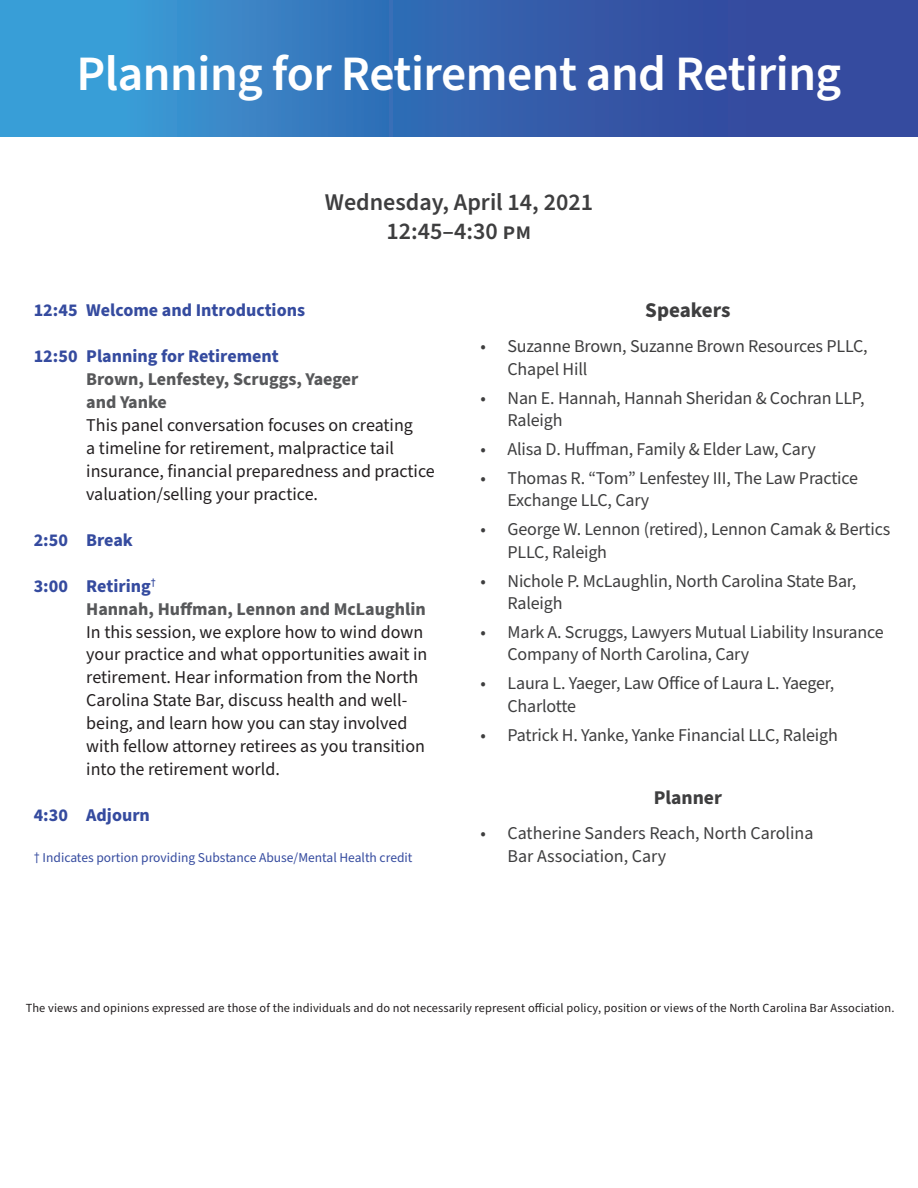
<style>
.page{position:relative;width:918px;height:1188px;background:#fff}
.page>*{position:absolute;margin:0;border:0;box-sizing:border-box;transform-origin:0 0}
.Subheads{font:600 49.5px "Source Sans Pro";letter-spacing:-.01em;color:#fff}
.t1{font:600 24px "Source Sans Pro";color:#3e3e3f}
.t2{font:700 21px "Source Sans Pro";color:#3e3e3f}
.t3{font:700 19.5px "Source Sans Pro";color:#3e3e3f}
.t4{font:18px/22.4px "Source Sans Pro";letter-spacing:-.01em;color:#3e3e3f}
.t5{font:18px/23px "Source Sans Pro";color:#231f20}
.t6{font:700 18px "Source Sans Pro";color:#354b9f}
.t7{font:700 18px "Source Sans Pro";color:#57585a}
.t8{font:13.5px "Source Sans Pro";color:#354b9f}
.t9{font:12.3px "Source Sans Pro";letter-spacing:.01em;color:#231f20}
</style>
<div class="page">
<svg style="left:0;top:0;width:918px;height:136px;background:#356cb5"></svg>
<p class="Subheads" style="left:77px;top:41px;width:766px">Planning for Retirement and Retiring</p>
<p class="t1" style="left:325px;top:186px;width:270px">Wednesday, April 14, 2021</p>
<p class="t1" style="left:387px;top:215px;width:146px">12:45–4:30 pm</p>
<p class="t6" style="left:34px;top:298px;width:273px">12:45 Welcome and Introductions</p>
<p class="t6" style="left:34px;top:344px;width:247px">12:50 Planning for Retirement</p>
<p class="t7" style="left:86px;top:367px;width:274px">Brown, Lenfestey, Scruggs, Yaeger</p>
<p class="t7" style="left:86px;top:390px;width:82px">and Yanke</p>
<p class="t5" style="left:86px;top:414px;width:350px">This panel conversation focuses on creating<br>a timeline for retirement, malpractice tail insurance, financial preparedness and practice valuation/selling your practice.</p>
<p class="t6" style="left:34px;top:527px;width:101px">2:50 Break</p>
<p class="t6" style="left:34px;top:573px;width:124px">3:00 Retiring<sup>†</sup></p>
<p class="t7" style="left:86px;top:596px;width:341px">Hannah, Huffman, Lennon and McLaughlin</p>
<p class="t5" style="left:86px;top:621px;width:343px">In this session, we explore how to wind down your practice and what opportunities await in retirement. Hear information from the North Carolina State Bar, discuss health and well&shy;being, and learn how you can stay involved with fellow attorney retirees as you transition into the retirement world.</p>
<p class="t6" style="left:34px;top:803px;width:118px">4:30 Adjourn</p>
<p class="t8" style="left:34px;top:848px;width:380px">† Indicates portion providing Substance Abuse/Mental Health credit</p>
<p class="t2" style="left:645px;top:295px;width:87px">Speakers</p>
<p class="t4" style="left:508px;top:336px;width:362px;text-indent:-27px">• Suzanne Brown, Suzanne Brown Resources PLLC,<br>Chapel Hill</p>
<p class="t4" style="left:508px;top:387px;width:358px;text-indent:-27px">• Nan E. Hannah, Hannah Sheridan &amp; Cochran LLP,<br>Raleigh</p>
<p class="t4" style="left:481px;top:439px;width:337px">• Alisa D. Huffman, Family &amp; Elder Law, Cary</p>
<p class="t4" style="left:508px;top:468px;width:352px;text-indent:-27px">• Thomas R. “Tom” Lenfestey III, The Law Practice<br>Exchange LLC, Cary</p>
<p class="t4" style="left:508px;top:519px;width:384px;text-indent:-27px">• George W. Lennon (retired), Lennon Camak &amp; Bertics<br>PLLC, Raleigh</p>
<p class="t4" style="left:508px;top:570px;width:350px;text-indent:-27px">• Nichole P. McLaughlin, North Carolina State Bar,<br>Raleigh</p>
<p class="t4" style="left:508px;top:621px;width:378px;text-indent:-27px">• Mark A. Scruggs, Lawyers Mutual Liability Insurance<br>Company of North Carolina, Cary</p>
<p class="t4" style="left:508px;top:673px;width:328px;text-indent:-27px">• Laura L. Yaeger, Law Office of Laura L. Yaeger,<br>Charlotte</p>
<p class="t4" style="left:481px;top:724px;width:359px">• Patrick H. Yanke, Yanke Financial LLC, Raleigh</p>
<p class="t3" style="left:654px;top:784px;width:70px">Planner</p>
<p class="t4" style="left:481px;top:823px;width:334px">• Catherine Sanders Reach, North Carolina</p>
<p class="t4" style="left:508px;top:845px;width:160px">Bar Association, Cary</p>
<p class="t9" style="left:26px;top:999px;width:870px">The views and opinions expressed are those of the individuals and do not necessarily represent official policy, position or views of the North Carolina Bar Association.</p>
</div>
